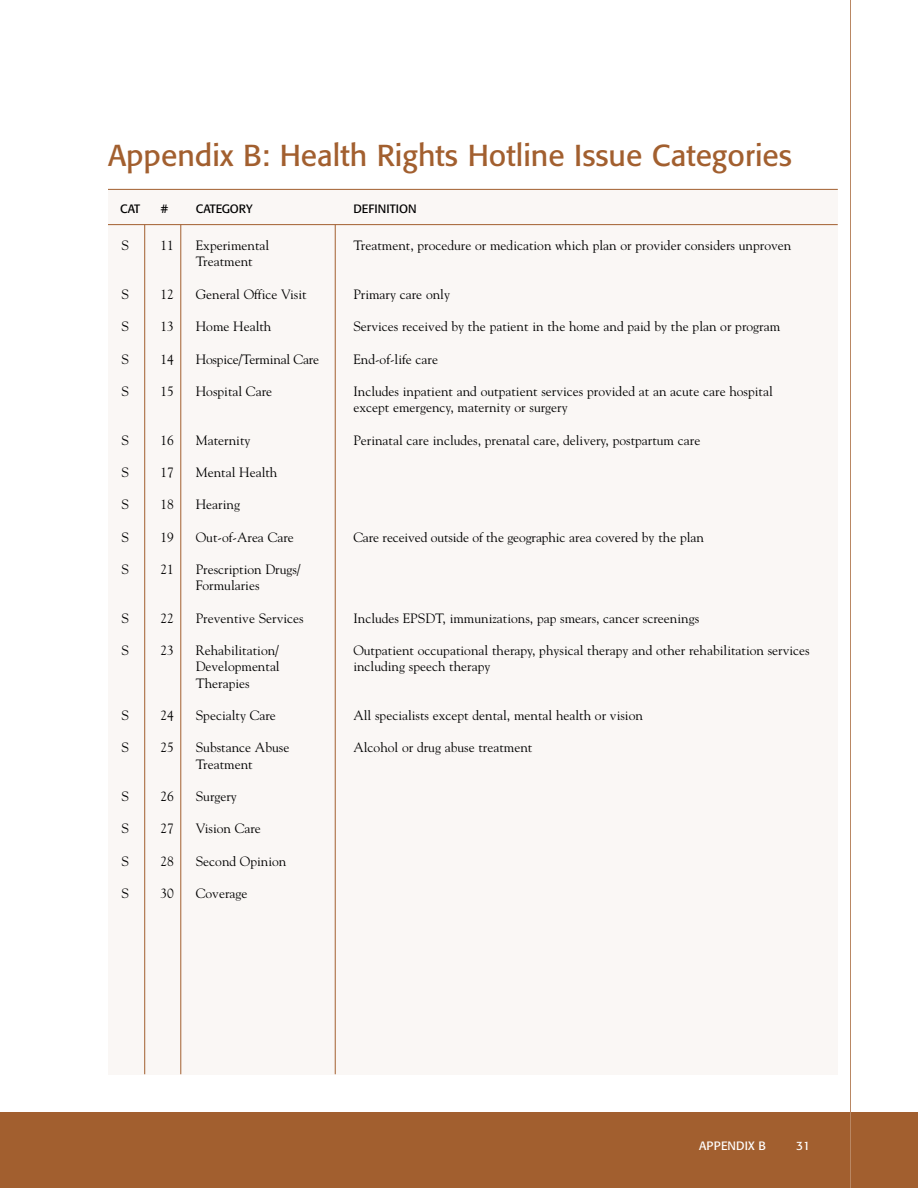
<style>
.page{position:relative;width:918px;height:1188px;background:#fff}
.page>*{position:absolute;margin:0;border:0;box-sizing:border-box;transform-origin:0 0}
.t1{font:30px "Formata";color:#a25f2f}
.t2{font:13.5px/16.2px "Goudy";color:#000}
.t3{font:12px "Formata";color:#000}
.t4{font:12px "Formata";color:#fff}
</style>
<div class="page">
<div style="left:0;top:1112px;width:918px;height:76px;background:#a25f2f"></div>
<div style="left:108px;top:189px;width:730px;height:885px;background:#faf7f5"></div>
<hr style="left:108px;top:189px;width:730px;height:1px;background:#a25f2f">
<hr style="left:335px;top:225px;width:1px;height:849px;background:#a25f2f">
<hr style="left:180px;top:225px;width:1px;height:849px;background:#a25f2f">
<hr style="left:144px;top:225px;width:1px;height:849px;background:#a25f2f">
<hr style="left:108px;top:224px;width:730px;height:1px;background:#a25f2f">
<hr style="left:850px;top:0;width:1px;height:1188px;background:#b98763">
<h1 class="t1" style="left:108px;top:143px;width:685px">Appendix B: Health Rights Hotline Issue Categories</h1>
<p class="t3" style="left:120px;top:204px;width:22px">CAT</p>
<p class="t3" style="left:161px;top:204px;width:10px">#</p>
<p class="t3" style="left:196px;top:204px;width:59px">CATEGORY</p>
<p class="t3" style="left:353px;top:204px;width:65px">DEFINITION</p>
<p class="t2" style="left:122px;top:237px;width:9px">S</p>
<p class="t2" style="left:122px;top:286px;width:9px">S</p>
<p class="t2" style="left:122px;top:318px;width:9px">S</p>
<p class="t2" style="left:122px;top:351px;width:9px">S</p>
<p class="t2" style="left:122px;top:383px;width:9px">S</p>
<p class="t2" style="left:122px;top:432px;width:9px">S</p>
<p class="t2" style="left:122px;top:464px;width:9px">S</p>
<p class="t2" style="left:122px;top:497px;width:9px">S</p>
<p class="t2" style="left:122px;top:529px;width:9px">S</p>
<p class="t2" style="left:122px;top:561px;width:9px">S</p>
<p class="t2" style="left:122px;top:610px;width:9px">S</p>
<p class="t2" style="left:122px;top:642px;width:9px">S</p>
<p class="t2" style="left:196px;top:237px;width:75px">Experimental<br>Treatment</p>
<p class="t2" style="left:196px;top:286px;width:112px">General Office Visit</p>
<p class="t2" style="left:196px;top:318px;width:77px">Home Health</p>
<p class="t2" style="left:196px;top:351px;width:125px">Hospice/Terminal Care</p>
<p class="t2" style="left:196px;top:383px;width:78px">Hospital Care</p>
<p class="t2" style="left:196px;top:432px;width:56px">Maternity</p>
<p class="t2" style="left:196px;top:464px;width:83px">Mental Health</p>
<p class="t2" style="left:196px;top:497px;width:46px">Hearing</p>
<p class="t2" style="left:196px;top:529px;width:100px">Out-of-Area Care</p>
<p class="t2" style="left:196px;top:561px;width:106px">Prescription Drugs/<br>Formularies</p>
<p class="t2" style="left:196px;top:610px;width:109px">Preventive Services</p>
<p class="t2" style="left:196px;top:642px;width:85px;text-align:justify">Rehabilitation/ Developmental Therapies</p>
<p class="t2" style="left:196px;top:707px;width:82px">Specialty Care</p>
<p class="t2" style="left:196px;top:740px;width:95px">Substance Abuse<br>Treatment</p>
<p class="t2" style="left:196px;top:788px;width:43px">Surgery</p>
<p class="t2" style="left:196px;top:821px;width:67px">Vision Care</p>
<p class="t2" style="left:196px;top:853px;width:92px">Second Opinion</p>
<p class="t2" style="left:196px;top:885px;width:53px">Coverage</p>
<p class="t2" style="left:353px;top:237px;width:439px">Treatment, procedure or medication which plan or provider considers unproven</p>
<p class="t2" style="left:353px;top:286px;width:98px">Primary care only</p>
<p class="t2" style="left:353px;top:318px;width:428px">Services received by the patient in the home and paid by the plan or program</p>
<p class="t2" style="left:353px;top:351px;width:86px">End-of-life care</p>
<p class="t2" style="left:353px;top:383px;width:421px">Includes inpatient and outpatient services provided at an acute care hospital except emergency, maternity or surgery</p>
<p class="t2" style="left:353px;top:432px;width:348px">Perinatal care includes, prenatal care, delivery, postpartum care</p>
<p class="t2" style="left:160px;top:237px;width:15px">11</p>
<p class="t2" style="left:160px;top:286px;width:15px">12</p>
<p class="t2" style="left:160px;top:318px;width:15px">13</p>
<p class="t2" style="left:160px;top:351px;width:15px">14</p>
<p class="t2" style="left:160px;top:383px;width:15px">15</p>
<p class="t2" style="left:160px;top:432px;width:15px">16</p>
<p class="t2" style="left:160px;top:464px;width:15px">17</p>
<p class="t2" style="left:160px;top:497px;width:15px">18</p>
<p class="t2" style="left:160px;top:529px;width:15px">19</p>
<p class="t2" style="left:160px;top:561px;width:15px">21</p>
<p class="t2" style="left:160px;top:610px;width:15px">22</p>
<p class="t2" style="left:160px;top:642px;width:15px">23</p>
<p class="t2" style="left:353px;top:529px;width:352px">Care received outside of the geographic area covered by the plan</p>
<p class="t2" style="left:353px;top:610px;width:347px">Includes EPSDT, immunizations, pap smears, cancer screenings</p>
<p class="t2" style="left:353px;top:642px;width:458px">Outpatient occupational therapy, physical therapy and other rehabilitation services including speech therapy</p>
<p class="t2" style="left:353px;top:707px;width:291px">All specialists except dental, mental health or vision</p>
<p class="t2" style="left:353px;top:740px;width:181px">Alcohol or drug abuse treatment</p>
<p class="t2" style="left:122px;top:707px;width:9px">S</p>
<p class="t2" style="left:122px;top:740px;width:9px">S</p>
<p class="t2" style="left:122px;top:788px;width:9px">S</p>
<p class="t2" style="left:122px;top:821px;width:9px">S</p>
<p class="t2" style="left:122px;top:853px;width:9px">S</p>
<p class="t2" style="left:122px;top:885px;width:9px">S</p>
<p class="t2" style="left:160px;top:707px;width:15px">24</p>
<p class="t2" style="left:160px;top:740px;width:15px">25</p>
<p class="t2" style="left:160px;top:788px;width:15px">26</p>
<p class="t2" style="left:160px;top:821px;width:15px">27</p>
<p class="t2" style="left:160px;top:853px;width:15px">28</p>
<p class="t2" style="left:160px;top:885px;width:15px">30</p>
<p class="t4" style="left:699px;top:1141px;width:68px">APPENDIX B</p>
<p class="t4" style="left:796px;top:1141px;width:15px">31</p>
</div>
